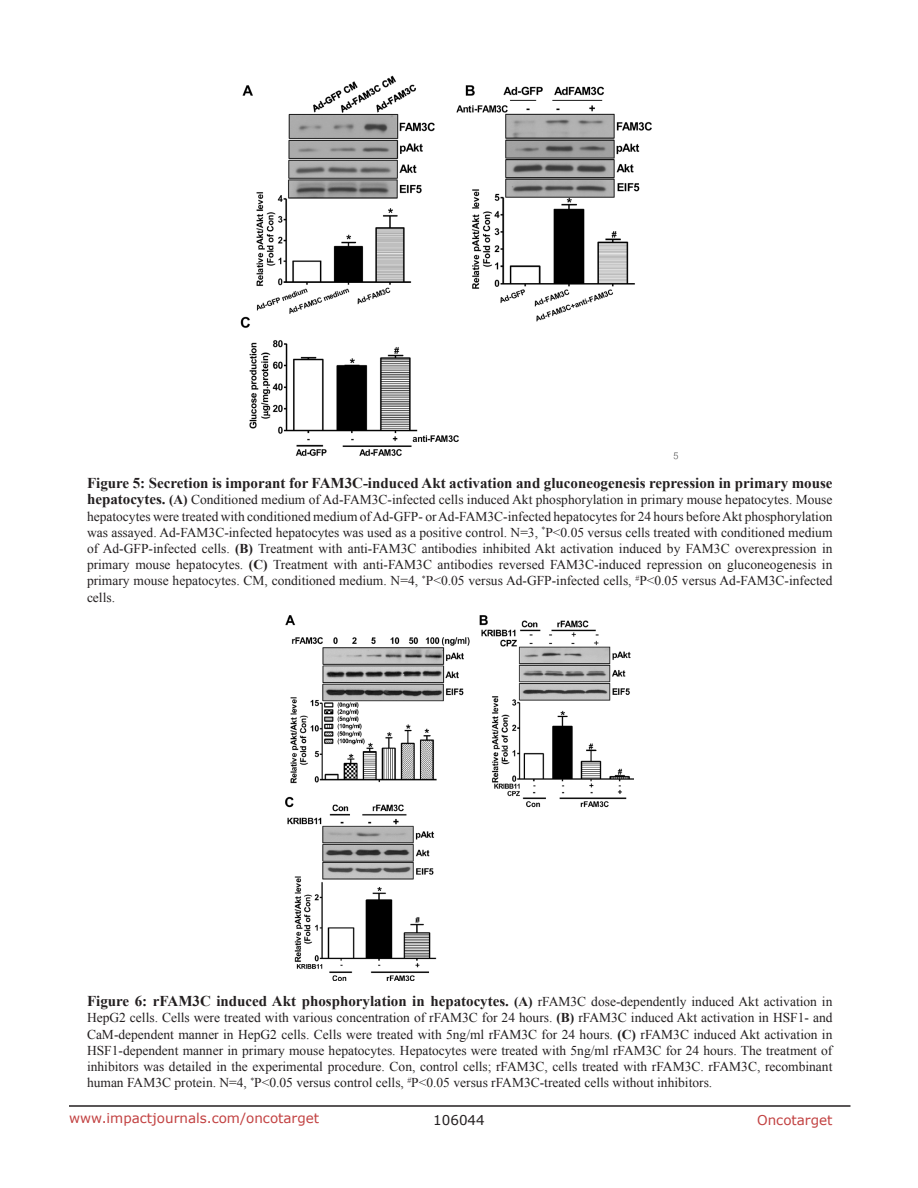
<style>
.page{position:relative;width:918px;height:1188px;background:#fff}
.page>*{position:absolute;margin:0;border:0;box-sizing:border-box;transform-origin:0 0}
.figuretext{font:700 15px "Times New Roman";color:#231f20}
.figuretext-2{font:13.5px/16.2px "Times New Roman";color:#231f20;text-align:justify}
.t1{font:13.5px "Verdana";color:#c24141}
.t2{font:13.5px "Verdana";color:#231f20}
.s1{font-weight:700;font-size:15px}
.s2{font-weight:700}
.s3{font-size:13.5px}
.s4{font-weight:400;font-size:13.5px}
</style>
<div class="page">
<hr style="left:69px;top:1105px;width:781px;height:2px;background:#231f20">
<img style="left:241px;top:75px;width:438px;height:384px">
<img style="left:285px;top:616px;width:348px;height:364px">
<p class="figuretext" style="left:87px;top:473px;width:747px">Figure 5: Secretion is imporant for FAM3C-induced Akt activation and gluconeogenesis repression in primary mouse</p>
<p class="figuretext-2" style="left:87px;top:491px;width:747px"><span class="s1">hepatocytes.</span> <span class="s2">(A)</span> Conditioned medium of Ad-FAM3C-infected cells induced Akt phosphorylation in primary mouse hepatocytes. Mouse hepatocytes were treated with conditioned medium of Ad-GFP- or Ad-FAM3C-infected hepatocytes for 24 hours before Akt phosphorylation was assayed. Ad-FAM3C-infected hepatocytes was used as a positive control. N=3, <sup>*</sup>P&lt;0.05 versus cells treated with conditioned medium of Ad-GFP-infected cells. <span class="s2">(B)</span> Treatment with anti-FAM3C antibodies inhibited Akt activation induced by FAM3C overexpression in primary mouse hepatocytes. <span class="s2">(C)</span> Treatment with anti-FAM3C antibodies reversed FAM3C-induced repression on gluconeogenesis in primary mouse hepatocytes. CM, conditioned medium. N=4, <sup>*</sup>P&lt;0.05 versus Ad-GFP-infected cells, <sup>#</sup>P&lt;0.05 versus Ad-FAM3C-infected cells.</p>
<p class="figuretext" style="left:87px;top:991px;width:747px">Figure 6: rFAM3C induced Akt phosphorylation in hepatocytes. <span class="s3">(A)</span> <span class="s4">rFAM3C dose-dependently induced Akt activation in</span></p>
<p class="figuretext-2" style="left:87px;top:1010px;width:747px">HepG2 cells. Cells were treated with various concentration of rFAM3C for 24 hours. <span class="s2">(B)</span> rFAM3C induced Akt activation in HSF1- and CaM-dependent manner in HepG2 cells. Cells were treated with 5ng/ml rFAM3C for 24 hours. <span class="s2">(C)</span> rFAM3C induced Akt activation in HSF1-dependent manner in primary mouse hepatocytes. Hepatocytes were treated with 5ng/ml rFAM3C for 24 hours. The treatment of inhibitors was detailed in the experimental procedure. Con, control cells; rFAM3C, cells treated with rFAM3C. rFAM3C, recombinant human FAM3C protein. N=4, <sup>*</sup>P&lt;0.05 versus control cells, <sup>#</sup>P&lt;0.05 versus rFAM3C-treated cells without inhibitors.</p>
<p class="t1" style="left:69px;top:1109px;width:252px">www.impactjournals.com/oncotarget</p>
<p class="t2" style="left:433px;top:1111px;width:53px">106044</p>
<p class="t1" style="left:757px;top:1111px;width:77px">Oncotarget</p>
</div>
